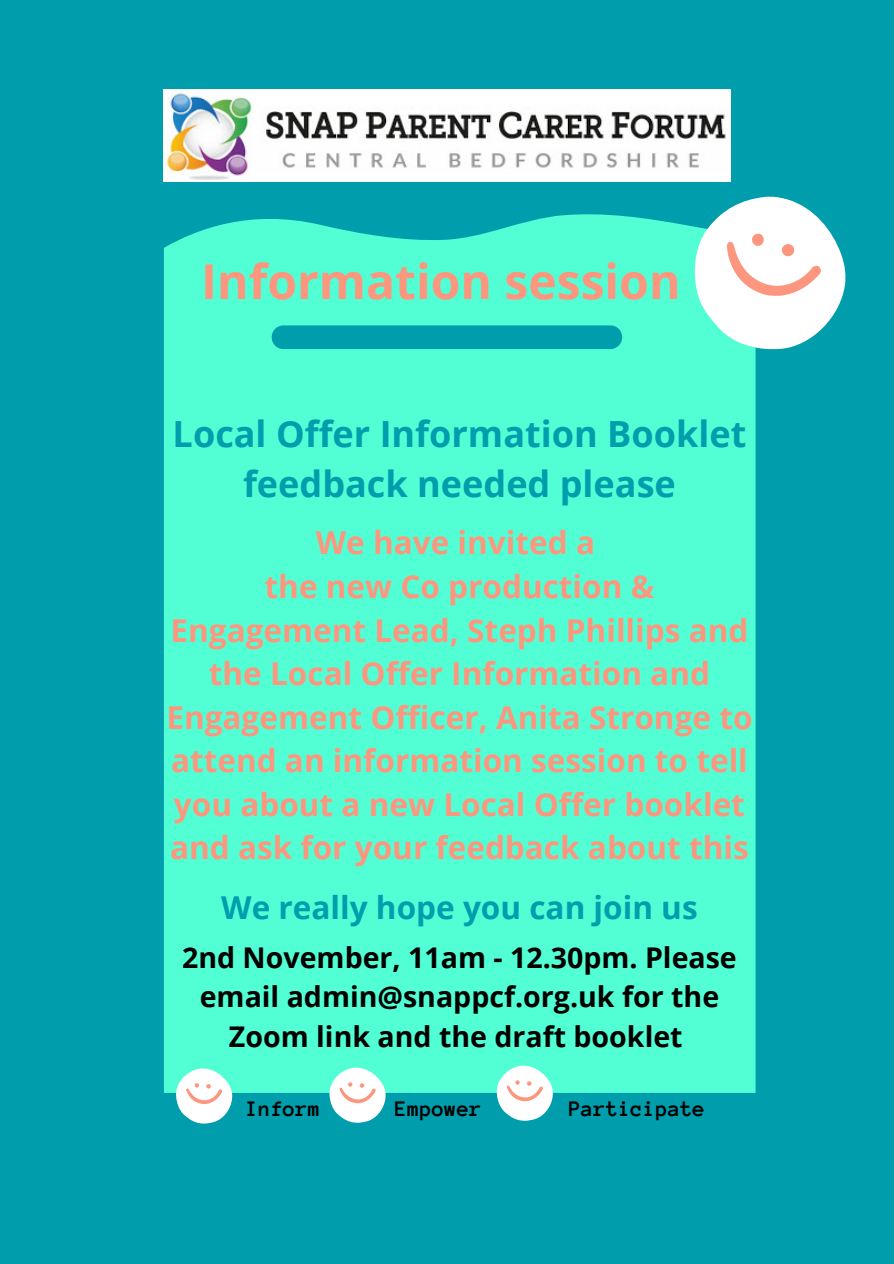
<style>
.page{position:relative;width:894px;height:1264px;background:#fff}
.page>*{position:absolute;margin:0;border:0;box-sizing:border-box;transform-origin:0 0}
.t1{font:700 48px "Open Sans";color:#fd967e}
.t2{font:700 36px/50.2px "Open Sans";color:#009dad;text-align:center}
.t3{font:700 31.5px/43.5px "Open Sans";color:#fd967e;text-align:center}
.t4{font:700 31.5px "Open Sans";color:#009dad}
.t5{font:700 28.5px/39.5px "Open Sans";color:#000;text-align:center}
.t6{font:700 22.8px "Anonymous Pro";color:#000}
</style>
<div class="page">
<div style="left:0;top:0;width:893px;height:1263px;background:#009dad"></div>
<img style="left:164px;top:89px;width:566px;height:93px">
<div style="left:164px;top:214px;width:591px;height:878px;background:#52ffd5"></div>
<svg style="left:496px;top:1065px;width:57px;height:55px"></svg>
<svg style="left:329px;top:1067px;width:57px;height:55px"></svg>
<svg style="left:176px;top:1068px;width:57px;height:55px"></svg>
<svg style="left:677px;top:181px;width:169px;height:185px"></svg>
<div style="left:271px;top:325px;width:351px;height:24px;background:#009dad;border-radius:12px"></div>
<h1 class="t1" style="left:201px;top:248px;width:481px">Information session</h1>
<p class="t2" style="left:173px;top:408px;width:575px">Local Offer Information Booklet feedback needed please</p>
<p class="t3" style="left:166px;top:520px;width:587px">We have invited a<br>the new Co production &amp;<br>Engagement Lead, Steph Phillips and the Local Offer Information and<br>Engagement Officer, Anita Stronge to attend an information session to tell you about a new Local Offer booklet and ask for your feedback about this</p>
<p class="t4" style="left:221px;top:885px;width:478px">We really hope you can join us</p>
<p class="t5" style="left:182px;top:937px;width:556px">2nd November, 11am - 12.30pm. Please email admin@snappcf.org.uk for the<br>Zoom link and the draft booklet</p>
<p class="t6" style="left:246px;top:1097px;width:76px">Inform</p>
<p class="t6" style="left:395px;top:1097px;width:88px">Empower</p>
<p class="t6" style="left:568px;top:1097px;width:138px">Participate</p>
</div>
